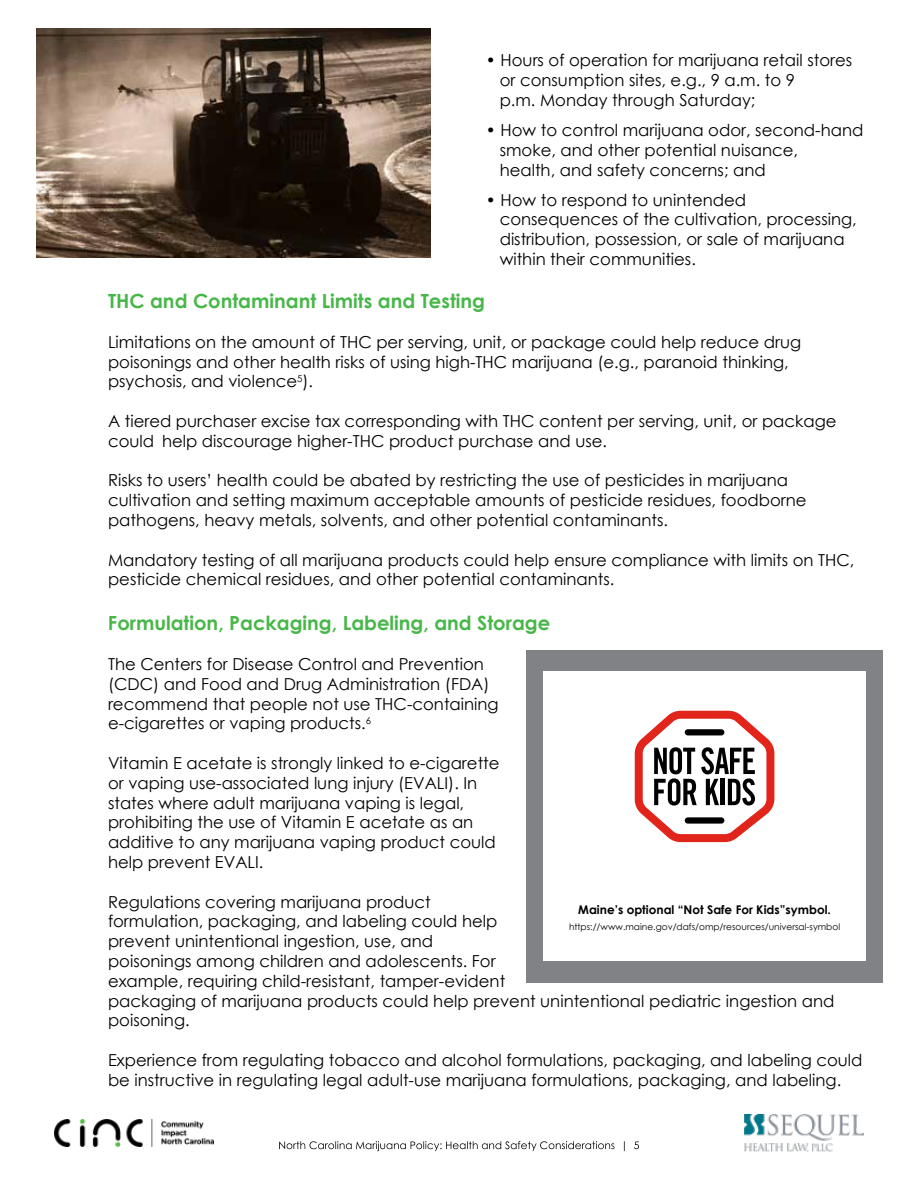
<style>
.page{position:relative;width:918px;height:1188px;background:#fff}
.page>*{position:absolute;margin:0;border:0;box-sizing:border-box;transform-origin:0 0}
.t1{font:700 19.5px "Century Gothic";color:#48b749}
.t2{font:16.5px/19.8px "Century Gothic";color:#000}
.t3{font:700 12px "Century Gothic";color:#000}
.t4{font:9px "Century Gothic";color:#000}
</style>
<div class="page">
<img style="left:54px;top:1119px;width:160px;height:28px">
<img style="left:745px;top:1115px;width:119px;height:36px">
<img style="left:37px;top:28px;width:394px;height:229px">
<div style="left:526px;top:650px;width:357px;height:332px;background:#808285"></div>
<div style="left:543px;top:672px;width:323px;height:289px;background:#fff"></div>
<svg style="left:635px;top:711px;width:139px;height:131px"></svg>
<svg style="left:279px;top:1141px;width:360px;height:10px"></svg>
<p class="t2" style="left:500px;top:50px;width:354px;text-indent:-14px">• Hours of operation for marijuana retail stores or consumption sites, e.g., 9 a.m. to 9<br>p.m. Monday through Saturday;</p>
<p class="t2" style="left:500px;top:120px;width:365px;text-indent:-14px">• How to control marijuana odor, second-hand smoke, and other potential nuisance,<br>health, and safety concerns; and</p>
<p class="t2" style="left:500px;top:189px;width:359px;text-indent:-14px">• How to respond to unintended consequences of the cultivation, processing, distribution, possession, or sale of marijuana within their communities.</p>
<p class="t1" style="left:108px;top:286px;width:379px">THC and Contaminant Limits and Testing</p>
<p class="t2" style="left:108px;top:332px;width:695px">Limitations on the amount of THC per serving, unit, or package could help reduce drug poisonings and other health risks of using high-THC marijuana (e.g., paranoid thinking, psychosis, and violence<sup>5</sup>).</p>
<p class="t2" style="left:108px;top:411px;width:730px">A tiered purchaser excise tax corresponding with THC content per serving, unit, or package could help discourage higher-THC product purchase and use.</p>
<p class="t2" style="left:108px;top:470px;width:700px">Risks to users’ health could be abated by restricting the use of pesticides in marijuana cultivation and setting maximum acceptable amounts of pesticide residues, foodborne pathogens, heavy metals, solvents, and other potential contaminants.</p>
<p class="t2" style="left:108px;top:549px;width:748px">Mandatory testing of all marijuana products could help ensure compliance with limits on THC, pesticide chemical residues, and other potential contaminants.</p>
<p class="t1" style="left:108px;top:608px;width:444px">Formulation, Packaging, Labeling, and Storage</p>
<p class="t2" style="left:108px;top:654px;width:392px">The Centers for Disease Control and Prevention (CDC) and Food and Drug Administration (FDA) recommend that people not use THC-containing e-cigarettes or vaping products.<sup>6</sup></p>
<p class="t2" style="left:108px;top:753px;width:393px">Vitamin E acetate is strongly linked to e-cigarette or vaping use-associated lung injury (EVALI). In states where adult marijuana vaping is legal, prohibiting the use of Vitamin E acetate as an additive to any marijuana vaping product could help prevent EVALI.</p>
<p class="t2" style="left:108px;top:891px;width:728px">Regulations covering marijuana product<br>formulation, packaging, and labeling could help<br>prevent unintentional ingestion, use, and<br>poisonings among children and adolescents. For<br>example, requiring child-resistant, tamper-evident<br>packaging of marijuana products could help prevent unintentional pediatric ingestion and poisoning.</p>
<p class="t2" style="left:108px;top:1050px;width:756px">Experience from regulating tobacco and alcohol formulations, packaging, and labeling could be instructive in regulating legal adult-use marijuana formulations, packaging, and labeling.</p>
<p class="t3" style="left:578px;top:901px;width:254px">Maine’s optional “Not Safe For Kids”symbol.</p>
<p class="t4" style="left:569px;top:921px;width:273px">https://www.maine.gov/dafs/omp/resources/universal-symbol</p>
</div>
